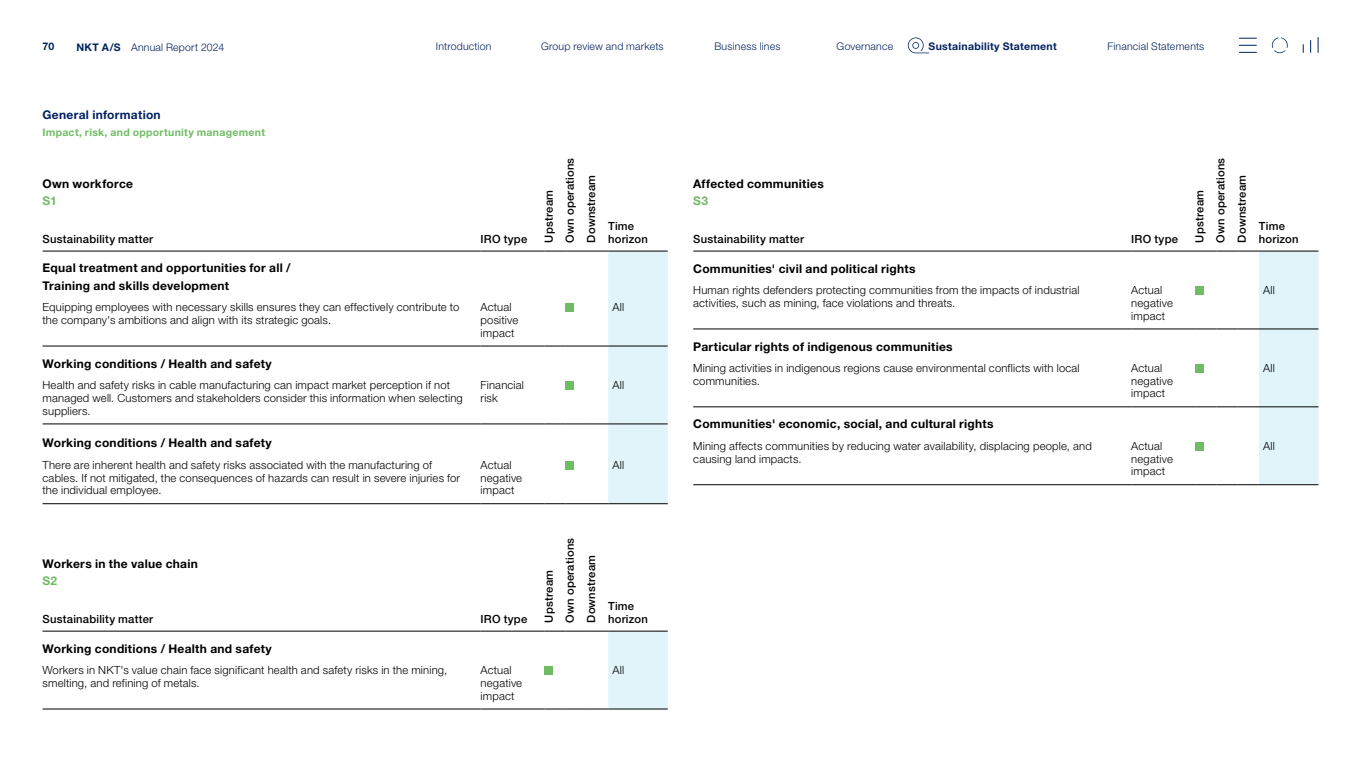
<style>
.page{position:relative;width:1361px;height:766px;background:#fff}
.page>*{position:absolute;margin:0;border:0;box-sizing:border-box;transform-origin:0 0}
.t1{font:700 12px/17.2px "Helvetica Neue LT Std";letter-spacing:.025em;color:#000}
.t2{font:700 12px "Helvetica Neue LT Std";letter-spacing:.025em;color:#00215f}
.t3{font:700 12px "Helvetica Neue LT Std";color:#70bc64}
.t4{font:300 11.25px/12.8px "Helvetica Neue LT Std";letter-spacing:.015em;color:#000}
.t5{font:500 11.25px/21.3px "Helvetica Neue LT Std";letter-spacing:.02em;color:#000}
.t6{font:300 10.5px "Helvetica Neue LT Std";letter-spacing:.02em;color:#00215f}
.t7{font:700 10.5px "Helvetica Neue LT Std";letter-spacing:.03em;color:#70bc64}
.t8{font:700 10.5px "Helvetica Neue LT Std";letter-spacing:.03em;color:#00215f}
.s1{font-weight:700}
</style>
<div class="page">
<hr style="left:43px;top:251px;width:437px;height:1px;background:#000">
<hr style="left:480px;top:251px;width:64px;height:1px;background:#000">
<hr style="left:43px;top:345px;width:437px;height:1px;background:#000">
<hr style="left:480px;top:345px;width:64px;height:1px;background:#000">
<hr style="left:43px;top:423px;width:437px;height:1px;background:#000">
<hr style="left:480px;top:423px;width:64px;height:1px;background:#000">
<hr style="left:43px;top:503px;width:437px;height:1px;background:#000">
<hr style="left:480px;top:503px;width:64px;height:1px;background:#000">
<svg style="left:544px;top:251px;width:124px;height:253px"></svg>
<hr style="left:608px;top:503px;width:60px;height:1px;background:#000">
<div style="left:566px;top:303px;width:8px;height:8px;background:#70bc64"></div>
<div style="left:566px;top:381px;width:8px;height:8px;background:#70bc64"></div>
<div style="left:566px;top:460px;width:8px;height:9px;background:#70bc64"></div>
<hr style="left:693px;top:251px;width:438px;height:1px;background:#000">
<hr style="left:1131px;top:251px;width:64px;height:1px;background:#000">
<hr style="left:693px;top:406px;width:438px;height:1px;background:#000">
<hr style="left:1131px;top:406px;width:64px;height:1px;background:#000">
<hr style="left:693px;top:484px;width:438px;height:1px;background:#000">
<hr style="left:1131px;top:484px;width:64px;height:1px;background:#000">
<hr style="left:693px;top:328px;width:438px;height:1px;background:#000">
<hr style="left:1131px;top:328px;width:64px;height:1px;background:#000">
<svg style="left:1195px;top:251px;width:123px;height:234px"></svg>
<hr style="left:1259px;top:328px;width:59px;height:1px;background:#000">
<div style="left:1195px;top:286px;width:8px;height:8px;background:#70bc64"></div>
<div style="left:1195px;top:364px;width:8px;height:8px;background:#70bc64"></div>
<div style="left:1195px;top:441px;width:8px;height:9px;background:#70bc64"></div>
<hr style="left:43px;top:630px;width:437px;height:1px;background:#000">
<hr style="left:480px;top:630px;width:64px;height:1px;background:#000">
<hr style="left:43px;top:708px;width:437px;height:1px;background:#000">
<hr style="left:480px;top:708px;width:64px;height:1px;background:#000">
<svg style="left:544px;top:630px;width:124px;height:79px"></svg>
<hr style="left:608px;top:708px;width:60px;height:1px;background:#000">
<div style="left:544px;top:666px;width:9px;height:8px;background:#70bc64"></div>
<svg style="left:1239px;top:52px;width:17px;height:1px"></svg>
<svg style="left:1239px;top:38px;width:17px;height:1px"></svg>
<svg style="left:1239px;top:45px;width:17px;height:1px"></svg>
<svg style="left:1317px;top:37px;width:1px;height:16px"></svg>
<svg style="left:1310px;top:40px;width:1px;height:13px"></svg>
<svg style="left:1272px;top:37px;width:15px;height:16px"></svg>
<svg style="left:908px;top:37px;width:21px;height:16px"></svg>
<p class="t8" style="left:43px;top:39px;width:13px">70</p>
<p class="t6" style="left:77px;top:40px;width:149px"><span class="s1">NKT A/S</span> Annual Report 2024</p>
<p class="t6" style="left:436px;top:39px;width:57px">Introduction</p>
<p class="t6" style="left:541px;top:39px;width:124px">Group review and markets</p>
<p class="t6" style="left:714px;top:39px;width:68px">Business lines</p>
<p class="t6" style="left:836px;top:39px;width:58px">Governance</p>
<p class="t8" style="left:928px;top:39px;width:130px">Sustainability Statement</p>
<p class="t6" style="left:1107px;top:39px;width:98px">Financial Statements</p>
<p class="t2" style="left:43px;top:107px;width:120px">General information</p>
<p class="t7" style="left:43px;top:126px;width:224px">Impact, risk, and opportunity management</p>
<p class="t1" style="left:43px;top:175px;width:92px">Own workforce</p>
<p class="t3" style="left:43px;top:194px;width:16px">S1</p>
<p class="t5" style="left:43px;top:228px;width:112px">Sustainability matter</p>
<p class="t5" style="left:480px;top:228px;width:48px">IRO type</p>
<p class="t5" style="left:538px;top:242px;width:86px;rotate:-90deg">Upstream<br>Own operations<br>Downstream</p>
<p class="t5" style="left:608px;top:219px;width:41px;line-height:12.8px">Time horizon</p>
<p class="t1" style="left:43px;top:259px;width:250px">Equal treatment and opportunities for all /<br>Training and skills development</p>
<p class="t4" style="left:43px;top:300px;width:418px">Equipping employees with necessary skills ensures they can effectively contribute to the company's ambitions and align with its strategic goals.</p>
<p class="t4" style="left:480px;top:300px;width:39px">Actual positive impact</p>
<p class="t4" style="left:612px;top:300px;width:13px">All</p>
<p class="t1" style="left:43px;top:354px;width:231px">Working conditions / Health and safety</p>
<p class="t4" style="left:43px;top:378px;width:422px">Health and safety risks in cable manufacturing can impact market perception if not managed well. Customers and stakeholders consider this information when selecting suppliers.</p>
<p class="t4" style="left:480px;top:378px;width:45px">Financial risk</p>
<p class="t4" style="left:612px;top:378px;width:13px">All</p>
<p class="t1" style="left:43px;top:434px;width:231px">Working conditions / Health and safety</p>
<p class="t4" style="left:43px;top:458px;width:419px">There are inherent health and safety risks associated with the manufacturing of cables. If not mitigated, the consequences of hazards can result in severe injuries for the individual employee.</p>
<p class="t4" style="left:480px;top:458px;width:43px">Actual negative impact</p>
<p class="t4" style="left:612px;top:458px;width:13px">All</p>
<p class="t1" style="left:43px;top:554px;width:157px">Workers in the value chain</p>
<p class="t3" style="left:43px;top:573px;width:16px">S2</p>
<p class="t5" style="left:43px;top:607px;width:112px">Sustainability matter</p>
<p class="t5" style="left:480px;top:607px;width:48px">IRO type</p>
<p class="t5" style="left:538px;top:622px;width:86px;rotate:-90deg">Upstream<br>Own operations<br>Downstream</p>
<p class="t5" style="left:608px;top:599px;width:41px;line-height:12.8px">Time horizon</p>
<p class="t1" style="left:43px;top:639px;width:231px">Working conditions / Health and safety</p>
<p class="t4" style="left:43px;top:663px;width:406px">Workers in NKT's value chain face significant health and safety risks in the mining, smelting, and refining of metals.</p>
<p class="t4" style="left:480px;top:663px;width:43px">Actual negative impact</p>
<p class="t4" style="left:612px;top:663px;width:13px">All</p>
<p class="t1" style="left:693px;top:175px;width:132px">Affected communities</p>
<p class="t3" style="left:693px;top:194px;width:16px">S3</p>
<p class="t5" style="left:693px;top:228px;width:112px">Sustainability matter</p>
<p class="t5" style="left:1131px;top:228px;width:48px">IRO type</p>
<p class="t5" style="left:1188px;top:242px;width:86px;rotate:-90deg">Upstream<br>Own operations<br>Downstream</p>
<p class="t5" style="left:1259px;top:219px;width:41px;line-height:12.8px">Time horizon</p>
<p class="t1" style="left:693px;top:259px;width:224px">Communities' civil and political rights</p>
<p class="t4" style="left:693px;top:283px;width:388px">Human rights defenders protecting communities from the impacts of industrial activities, such as mining, face violations and threats.</p>
<p class="t4" style="left:1131px;top:283px;width:43px">Actual negative impact</p>
<p class="t4" style="left:1263px;top:283px;width:13px">All</p>
<p class="t1" style="left:693px;top:337px;width:261px">Particular rights of indigenous communities</p>
<p class="t4" style="left:693px;top:361px;width:388px">Mining activities in indigenous regions cause environmental conflicts with local communities.</p>
<p class="t4" style="left:1131px;top:361px;width:43px">Actual negative impact</p>
<p class="t4" style="left:1263px;top:361px;width:13px">All</p>
<p class="t1" style="left:693px;top:415px;width:302px">Communities' economic, social, and cultural rights</p>
<p class="t4" style="left:693px;top:439px;width:400px">Mining affects communities by reducing water availability, displacing people, and causing land impacts.</p>
<p class="t4" style="left:1131px;top:439px;width:43px">Actual negative impact</p>
<p class="t4" style="left:1263px;top:439px;width:13px">All</p>
</div>
